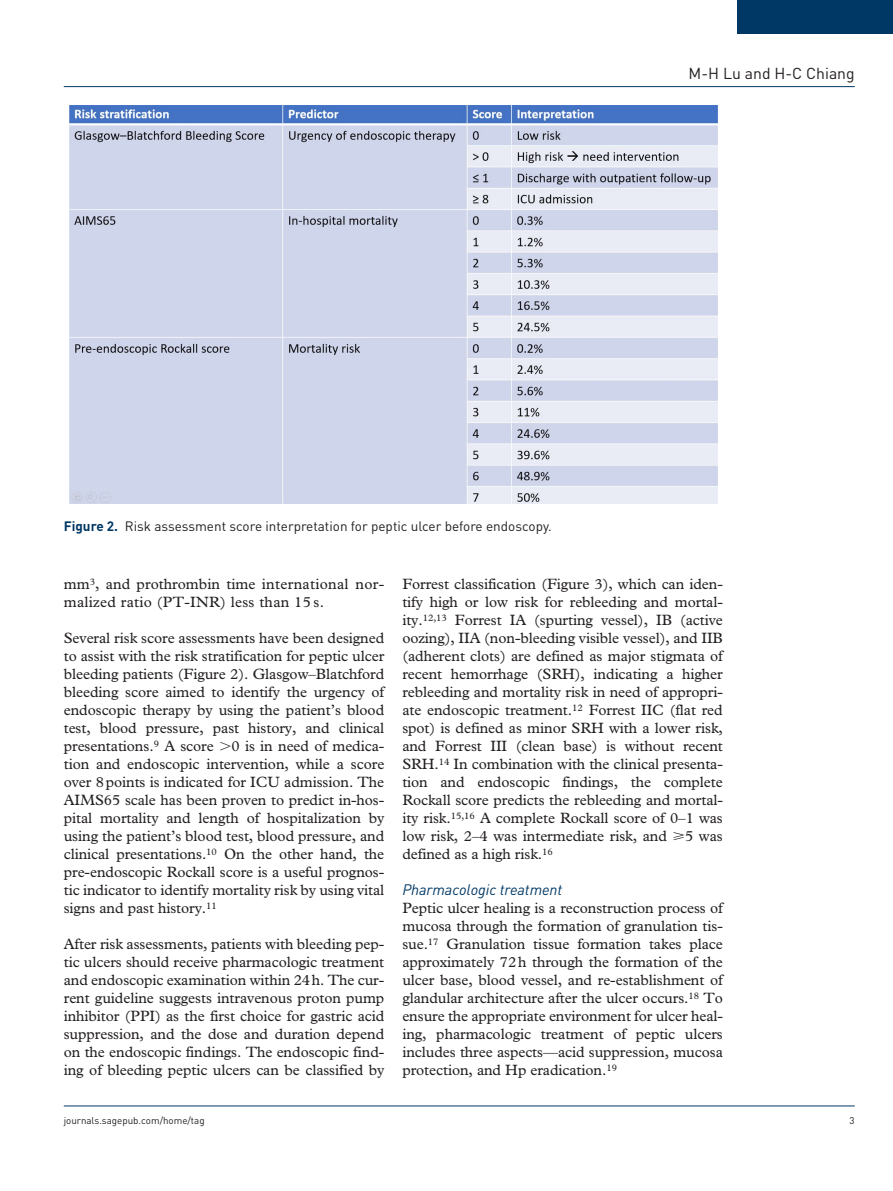
<style>
.page{position:relative;width:893px;height:1191px;background:#fff}
.page>*{position:absolute;margin:0;border:0;box-sizing:border-box;transform-origin:0 0}
.t1{font:15.75px "DIN";color:#231f20}
.t2{font:15px/18px "Plantin Std";letter-spacing:-.005em;color:#231f20;text-align:justify}
.t3{font:15px/18px "Plantin Std";letter-spacing:.02em;color:#231f20}
.t4{font:italic 15px "DIN";letter-spacing:-.005em;color:#003865}
.t5{font:13.5px "DIN";color:#231f20}
.t6{font:9.75px "DIN";color:#231f20}
.s1{font-weight:700;color:#003865}
</style>
<div class="page">
<hr style="left:64px;top:86px;width:791px;height:1px;background:#003865">
<hr style="left:64px;top:1105px;width:791px;height:1px;background:#003865">
<div style="left:738px;top:0;width:155px;height:34px;background:#003865"></div>
<img style="left:69px;top:106px;width:648px;height:397px">
<p class="t1" style="left:689px;top:63px;width:168px">M-H Lu and H-C Chiang</p>
<p class="t5" style="left:64px;top:518px;width:489px"><span class="s1">Figure 2.</span> Risk assessment score interpretation for peptic ulcer before endoscopy.</p>
<p class="t3" style="left:64px;top:575px;width:322px">mm<sup>3</sup>, and prothrombin time international nor&shy;malized ratio (PT-INR) less than 15 s.</p>
<p class="t2" style="left:64px;top:629px;width:322px">Several risk score assessments have been designed to assist with the risk stratification for peptic ulcer bleeding patients (Figure 2). Glasgow–Blatchford bleeding score aimed to identify the urgency of endoscopic therapy by using the patient’s blood test, blood pressure, past history, and clinical presentations.<sup>9</sup> A score 0 is in need of medica&shy;tion and endoscopic intervention, while a score over 8points is indicated for ICU admission. The AIMS65 scale has been proven to predict in-hos&shy;pital mortality and length of hospitalization by using the patient’s blood test, blood pressure, and clinical presentations.<sup>10</sup> On the other hand, the pre-endoscopic Rockall score is a useful prognos&shy;tic indicator to identify mortality risk by using vital signs and past history.<sup>11</sup></p>
<p class="t2" style="left:64px;top:935px;width:322px">After risk assessments, patients with bleeding pep&shy;tic ulcers should receive pharmacologic treatment and endoscopic examination within 24h. The cur&shy;rent guideline suggests intravenous proton pump inhibitor (PPI) as the first choice for gastric acid suppression, and the dose and duration depend on the endoscopic findings. The endoscopic find&shy;ing of bleeding peptic ulcers can be classified by</p>
<p class="t2" style="left:402px;top:575px;width:322px">Forrest classification (Figure 3), which can iden&shy;tify high or low risk for rebleeding and mortal&shy;ity.<sup>12,13</sup> Forrest IA (spurting vessel), IB (active oozing), IIA (non-bleeding visible vessel), and IIB (adherent clots) are defined as major stigmata of recent hemorrhage (SRH), indicating a higher rebleeding and mortality risk in need of appropri&shy;ate endoscopic treatment.<sup>12</sup> Forrest IIC (flat red spot) is defined as minor SRH with a lower risk, and Forrest III (clean base) is without recent SRH.<sup>14</sup> In combination with the clinical presenta&shy;tion and endoscopic findings, the complete Rockall score predicts the rebleeding and mortal&shy;ity risk.<sup>15,16</sup> A complete Rockall score of 0–1 was low risk, 2–4 was intermediate risk, and ⩾5 was defined as a high risk.<sup>16</sup></p>
<p class="t4" style="left:402px;top:880px;width:161px">Pharmacologic treatment</p>
<p class="t2" style="left:402px;top:899px;width:322px">Peptic ulcer healing is a reconstruction process of mucosa through the formation of granulation tis&shy;sue.<sup>17</sup> Granulation tissue formation takes place approximately 72h through the formation of the ulcer base, blood vessel, and re-establishment of glandular architecture after the ulcer occurs.<sup>18</sup> To ensure the appropriate environment for ulcer heal&shy;ing, pharmacologic treatment of peptic ulcers includes three aspects—acid suppression, mucosa protection, and Hp eradication.<sup>19</sup></p>
<p class="t6" style="left:64px;top:1114px;width:142px">journals.sagepub.com/home/tag</p>
<p class="t6" style="left:850px;top:1114px;width:7px">3</p>
</div>
